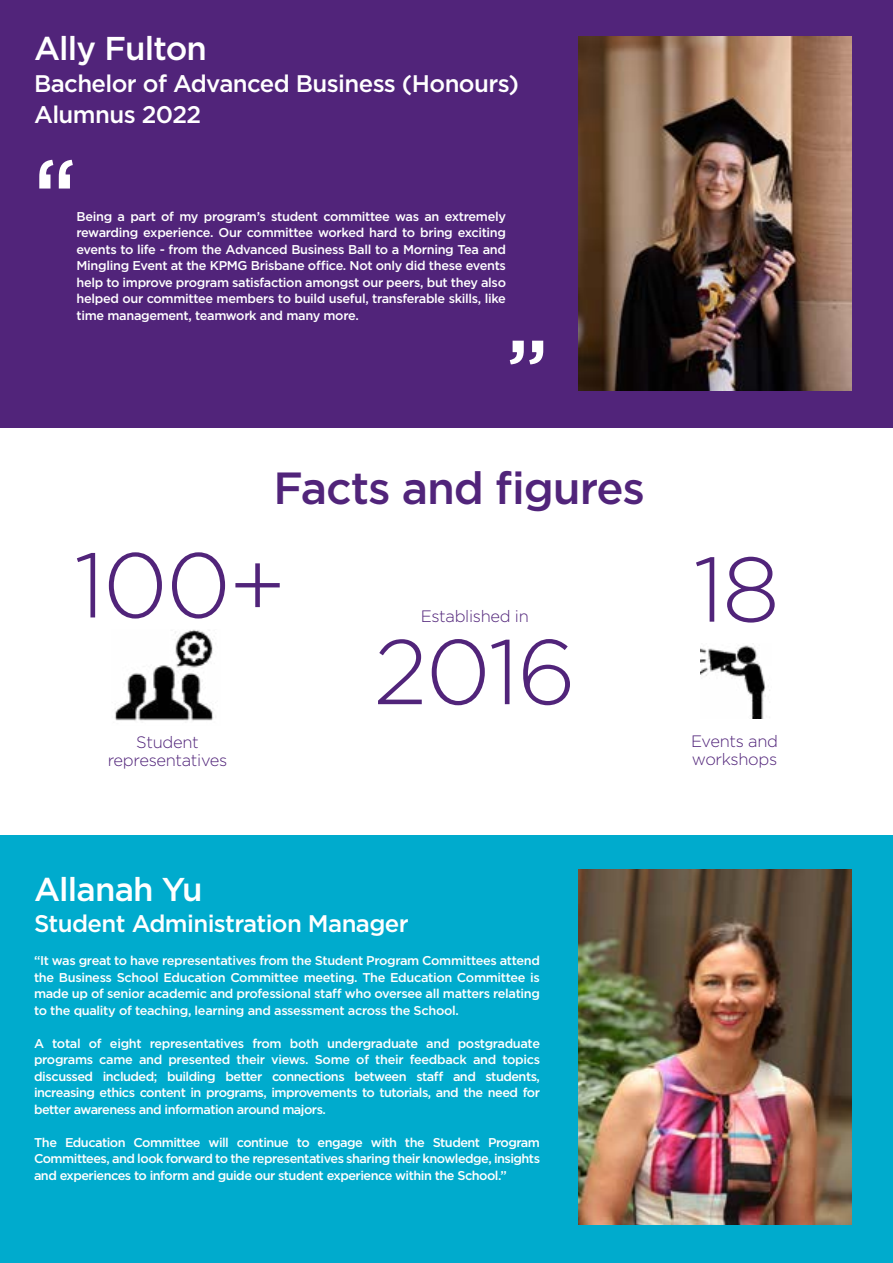
<style>
.page{position:relative;width:893px;height:1263px;background:#fff}
.page>*{position:absolute;margin:0;border:0;box-sizing:border-box;transform-origin:0 0}
.t1{font:500 101.7px "Gotham";color:#fff;scale:.83 1}
.t2{font:300 91.5px "Gotham";letter-spacing:-.02em;color:#51247a}
.t3{font:500 84px "Gotham";color:#fff}
.t4{font:500 45px "Gotham";letter-spacing:-.025em;color:#51247a}
.t5{font:500 33px "Gotham";letter-spacing:-.025em;color:#fff}
.t6{font:500 24px/31.5px "Gotham";letter-spacing:-.025em;color:#fff}
.t7{font:300 16.5px/18px "Gotham";letter-spacing:-.02em;color:#51247a;text-align:center}
.t8{font:500 12.75px/16.5px "Gotham";letter-spacing:-.04em;color:#fff;text-align:justify}
</style>
<div class="page">
<div style="left:0;top:836px;width:893px;height:427px;background:#00abcd"></div>
<img style="left:578px;top:870px;width:274px;height:354px">
<div style="left:0;top:0;width:893px;height:427px;background:#51247a"></div>
<img style="left:701px;top:643px;width:65px;height:76px">
<img style="left:115px;top:630px;width:98px;height:91px">
<img style="left:578px;top:36px;width:274px;height:355px">
<h3 class="t5" style="left:34px;top:27px;width:174px">Ally Fulton</h3>
<h3 class="t6" style="left:34px;top:67px;width:487px">Bachelor of Advanced Business (Honours)<br>Alumnus 2022</h3>
<h1 class="t1" style="left:34px;top:129px;width:52px">“</h1>
<p class="t8" style="left:77px;top:208px;width:431px">Being a part of my program’s student committee was an extremely rewarding experience. Our committee worked hard to bring exciting events to life - from the Advanced Business Ball to a Morning Tea and Mingling Event at the KPMG Brisbane office. Not only did these events help to improve program satisfaction amongst our peers, but they also helped our committee members to build useful, transferable skills, like time management, teamwork and many more.</p>
<h3 class="t3" style="left:506px;top:315px;width:44px">”</h3>
<h3 class="t4" style="left:274px;top:458px;width:373px">Facts and figures</h3>
<h2 class="t2" style="left:74px;top:527px;width:213px">100+</h2>
<h2 class="t2" style="left:693px;top:531px;width:88px">18</h2>
<p class="t7" style="left:421px;top:606px;width:109px">Established in</p>
<h2 class="t2" style="left:374px;top:614px;width:204px">2016</h2>
<p class="t7" style="left:108px;top:733px;width:121px">Student representatives</p>
<p class="t7" style="left:691px;top:732px;width:89px;text-align:left">Events and workshops</p>
<h3 class="t5" style="left:34px;top:867px;width:170px">Allanah Yu</h3>
<h3 class="t6" style="left:34px;top:908px;width:376px">Student Administration Manager</h3>
<p class="t8" style="left:34px;top:952px;width:508px">“It was great to have representatives from the Student Program Committees attend the Business School Education Committee meeting. The Education Committee is made up of senior academic and professional staff who oversee all matters relating to the quality of teaching, learning and assessment across the School.</p>
<p class="t8" style="left:34px;top:1035px;width:507px">A total of eight representatives from both undergraduate and postgraduate programs came and presented their views. Some of their feedback and topics discussed included; building better connections between staff and students, increasing ethics content in programs, improvements to tutorials, and the need for better awareness and information around majors.</p>
<p class="t8" style="left:34px;top:1134px;width:508px">The Education Committee will continue to engage with the Student Program Committees, and look forward to the representatives sharing their knowledge, insights and experiences to inform and guide our student experience within the School.”</p>
</div>
